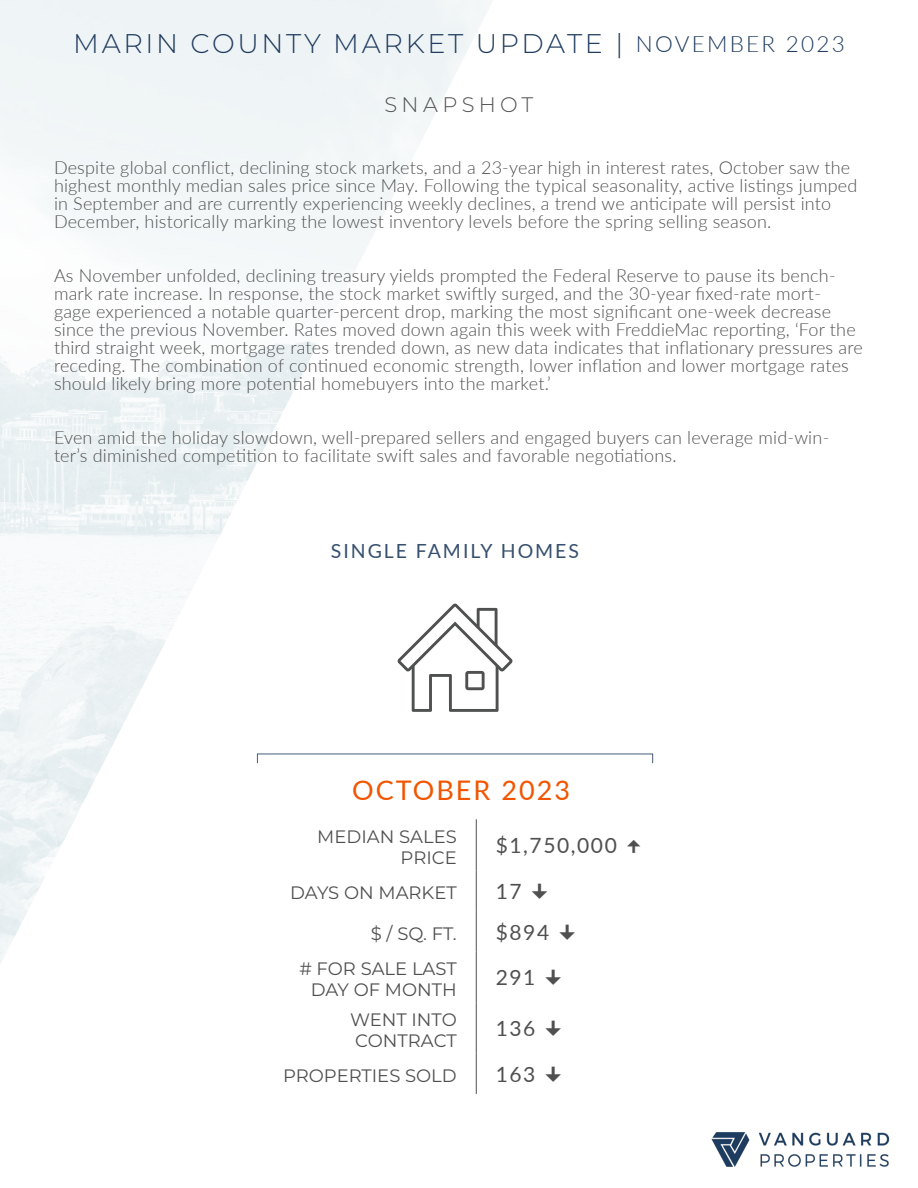
<style>
.page{position:relative;width:918px;height:1188px;background:#fff}
.page>*{position:absolute;margin:0;border:0;box-sizing:border-box;transform-origin:0 0}
.t1{font:300 27px "Montserrat";letter-spacing:.1em;color:#203c5f}
.t2{font:27px "Lato";letter-spacing:.075em;color:#f15500}
.t3{font:21px "Lato";letter-spacing:.075em;color:#505050}
.Header_1{font:300 21px "Montserrat";letter-spacing:.21em;color:#505050}
.t4{font:19.5px "Lato";letter-spacing:.1em;color:#36506f}
.t5{font:300 18px/18px "Lato";letter-spacing:.01em;color:#505050}
.t6{font:18px/21.6px "Montserrat";color:#505050;text-align:right}
.s1{font-family:"Lato";font-size:22.5px}
</style>
<div class="page">
<img style="left:0;top:0;width:494px;height:974px">
<img style="left:711px;top:1132px;width:178px;height:35px">
<hr style="left:476px;top:819px;width:1px;height:51px;background:#505050">
<hr style="left:476px;top:870px;width:1px;height:41px;background:#505050">
<hr style="left:476px;top:911px;width:1px;height:40px;background:#505050">
<hr style="left:476px;top:951px;width:1px;height:51px;background:#505050">
<hr style="left:476px;top:1002px;width:1px;height:51px;background:#505050">
<hr style="left:476px;top:1053px;width:1px;height:41px;background:#505050">
<svg style="left:397px;top:604px;width:116px;height:108px"></svg>
<p class="t1" style="left:73px;top:25px;width:773px">MARIN COUNTY MARKET UPDATE | <span class="s1">NOVEMBER 2023</span></p>
<p class="Header_1" style="left:385px;top:91px;width:150px">SNAPSHOT</p>
<p class="t5" style="left:54px;top:158px;width:805px">Despite global conflict, declining stock markets, and a 23-year high in interest rates, October saw the highest monthly median sales price since May. Following the typical seasonality, active listings jumped in September and are currently experiencing weekly declines, a trend we anticipate will persist into December, historically marking the lowest inventory levels before the spring selling season.</p>
<p class="t5" style="left:54px;top:266px;width:810px">As November unfolded, declining treasury yields prompted the Federal Reserve to pause its bench&shy;mark rate increase. In response, the stock market swiftly surged, and the 30-year fixed-rate mort-<br>gage experienced a notable quarter-percent drop, marking the most significant one-week decrease since the previous November. Rates moved down again this week with FreddieMac reporting, ‘For the third straight week, mortgage rates trended down, as new data indicates that inflationary pressures are receding. The combination of continued economic strength, lower inflation and lower mortgage rates should likely bring more potential homebuyers into the market.’</p>
<p class="t5" style="left:54px;top:428px;width:777px">Even amid the holiday slowdown, well-prepared sellers and engaged buyers can leverage mid-win&shy;ter’s diminished competition to facilitate swift sales and favorable negotiations.</p>
<p class="t4" style="left:331px;top:537px;width:250px">SINGLE FAMILY HOMES</p>
<p class="t2" style="left:352px;top:771px;width:220px">OCTOBER 2023</p>
<p class="t6" style="left:317px;top:825px;width:141px">MEDIAN SALES<br>PRICE</p>
<p class="t3" style="left:496px;top:831px;width:123px">$1,750,000</p>
<p class="t6" style="left:290px;top:882px;width:168px">DAYS ON MARKET</p>
<p class="t3" style="left:496px;top:876px;width:27px">17</p>
<p class="t6" style="left:371px;top:922px;width:87px">$ / SQ. FT.</p>
<p class="t3" style="left:496px;top:917px;width:55px">$894</p>
<p class="t6" style="left:299px;top:957px;width:159px"># FOR SALE LAST<br>DAY OF MONTH</p>
<p class="t3" style="left:496px;top:963px;width:41px">291</p>
<p class="t6" style="left:350px;top:1008px;width:108px">WENT INTO</p>
<p class="t6" style="left:355px;top:1030px;width:103px">CONTRACT</p>
<p class="t3" style="left:496px;top:1014px;width:41px">136</p>
<p class="t6" style="left:283px;top:1065px;width:175px">PROPERTIES SOLD</p>
<p class="t3" style="left:496px;top:1059px;width:41px">163</p>
</div>
